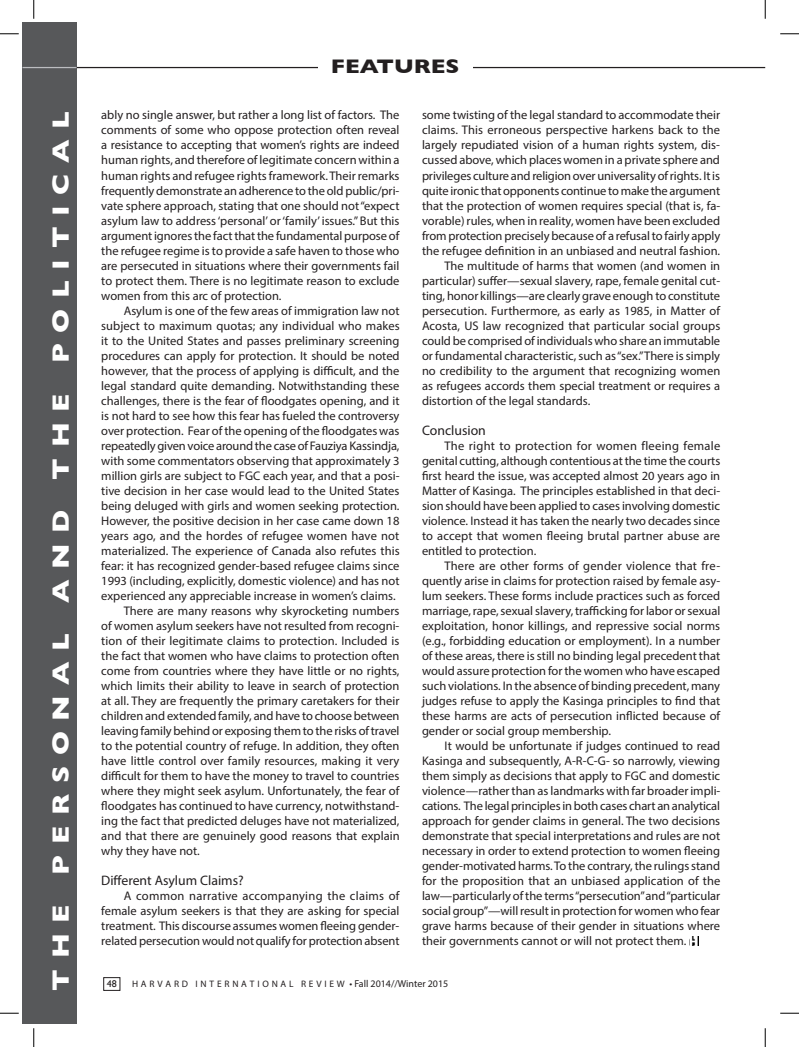
<style>
.page{position:relative;width:799px;height:1047px;background:#fff}
.page>*{position:absolute;margin:0;border:0;box-sizing:border-box;transform-origin:0 0}
.t1{font:700 24px "Gill Sans";letter-spacing:.38em;color:#fff;scale:1.17 1}
.t2{font:700 20px "Gill Sans";color:#231f20;scale:1.14 1}
.t3{font:13.75px "Myriad Pro";color:#231f20}
.t4{font:12.5px/15px "Myriad Pro";color:#231f20;text-align:justify}
.t5{font:10px "Gill Sans";color:#231f20}
.t6{font:9.38px "Myriad Pro";letter-spacing:.3em;color:#231f20}
.s1{font-size:10px}
</style>
<div class="page">
<div style="left:23px;top:23px;width:54px;height:1001px;background:#57585a"></div>
<hr style="left:77px;top:67px;width:688px;height:1px;background:#231f20">
<hr style="left:23px;top:67px;width:54px;height:1px;background:#bcbdc0">
<div style="left:318px;top:59px;width:154px;height:19px;background:#fff"></div>
<svg style="left:689px;top:936px;width:9px;height:8px"></svg>
<div style="left:103px;top:977px;width:17px;height:13px;border:1px solid #231f20"></div>
<svg style="left:0;top:33px;width:19px;height:2px"></svg>
<svg style="left:780px;top:33px;width:19px;height:2px"></svg>
<svg style="left:0;top:1012px;width:19px;height:1px"></svg>
<svg style="left:780px;top:1012px;width:19px;height:1px"></svg>
<svg style="left:33px;top:0;width:2px;height:19px"></svg>
<svg style="left:33px;top:1028px;width:2px;height:18px"></svg>
<svg style="left:764px;top:0;width:2px;height:19px"></svg>
<svg style="left:764px;top:1028px;width:2px;height:18px"></svg>
<h2 class="t2" style="left:331px;top:50px;width:114px">FEATURES</h2>
<h1 class="t1" style="left:42px;top:990px;width:753px;rotate:-90deg">THE PERSONAL AND THE POLITICAL</h1>
<p class="t4" style="left:101px;top:107px;width:300px">ably no single answer, but rather a long list of factors. The comments of some who oppose protection often reveal a resistance to accepting that women’s rights are indeed human rights, and therefore of legitimate concern within a human rights and refugee rights framework. Their remarks frequently demonstrate an adherence to the old public/pri&shy;vate sphere approach, stating that one should not “expect asylum law to address ‘personal’ or ‘family’ issues.” But this argument ignores the fact that the fundamental purpose of the refugee regime is to provide a safe haven to those who are persecuted in situations where their governments fail to protect them. There is no legitimate reason to exclude women from this arc of protection.</p>
<p class="t4" style="left:422px;top:107px;width:300px">some twisting of the legal standard to accommodate their</p>
<p class="t4" style="left:422px;top:122px;width:300px">claims. This erroneous perspective harkens back to the</p>
<p class="t4" style="left:422px;top:137px;width:299px">largely repudiated vision of a human rights system, dis-</p>
<p class="t4" style="left:422px;top:152px;width:299px">cussed above, which places women in a private sphere and</p>
<p class="t4" style="left:422px;top:167px;width:299px">privileges culture and religion over universality of rights. It is</p>
<p class="t4" style="left:422px;top:182px;width:300px">quite ironic that opponents continue to make the argument</p>
<p class="t4" style="left:422px;top:197px;width:300px">that the protection of women requires special (that is, fa-</p>
<p class="t4" style="left:422px;top:212px;width:300px">vorable) rules, when in reality, women have been excluded</p>
<p class="t4" style="left:422px;top:227px;width:300px">from protection precisely because of a refusal to fairly apply</p>
<p class="t4" style="left:422px;top:242px;width:300px">the refugee definition in an unbiased and neutral fashion.</p>
<p class="t4" style="left:444px;top:257px;width:277px">The multitude of harms that women (and women in</p>
<p class="t4" style="left:422px;top:272px;width:300px">particular) suffer—sexual slavery, rape, female genital cut-</p>
<p class="t4" style="left:422px;top:287px;width:300px">ting, honor killings—are clearly grave enough to constitute</p>
<p class="t4" style="left:422px;top:302px;width:300px">persecution. Furthermore, as early as 1985, in Matter of</p>
<p class="t4" style="left:422px;top:317px;width:300px">Acosta, US law recognized that particular social groups</p>
<p class="t4" style="left:422px;top:332px;width:300px">could be comprised of individuals who share an immutable</p>
<p class="t4" style="left:422px;top:347px;width:300px">or fundamental characteristic, such as “sex.” There is simply</p>
<p class="t4" style="left:422px;top:362px;width:300px">no credibility to the argument that recognizing women</p>
<p class="t4" style="left:422px;top:377px;width:300px">as refugees accords them special treatment or requires a</p>
<p class="t4" style="left:422px;top:392px;width:170px">distortion of the legal standards.</p>
<p class="t3" style="left:422px;top:421px;width:65px">Conclusion</p>
<p class="t4" style="left:422px;top:437px;width:300px;text-indent:22px">The right to protection for women fleeing female genital cutting, although contentious at the time the courts first heard the issue, was accepted almost 20 years ago in Matter of Kasinga. The principles established in that deci&shy;sion should have been applied to cases involving domestic violence. Instead it has taken the nearly two decades since to accept that women fleeing brutal partner abuse are entitled to protection.</p>
<p class="t4" style="left:422px;top:557px;width:300px;text-indent:22px">There are other forms of gender violence that fre&shy;quently arise in claims for protection raised by female asy&shy;lum seekers. These forms include practices such as forced marriage, rape, sexual slavery, trafficking for labor or sexual exploitation, honor killings, and repressive social norms (e.g., forbidding education or employment). In a number of these areas, there is still no binding legal precedent that would assure protection for the women who have escaped such violations. In the absence of binding precedent, many judges refuse to apply the Kasinga principles to find that these harms are acts of persecution inflicted because of gender or social group membership.</p>
<p class="t4" style="left:422px;top:737px;width:300px;text-indent:22px">It would be unfortunate if judges continued to read Kasinga and subsequently, A-R-C-G- so narrowly, viewing them simply as decisions that apply to FGC and domestic violence—rather than as landmarks with far broader impli&shy;cations. The legal principles in both cases chart an analytical approach for gender claims in general. The two decisions demonstrate that special interpretations and rules are not necessary in order to extend protection to women fleeing gender-motivated harms. To the contrary, the rulings stand for the proposition that an unbiased application of the law—particularly of the terms “persecution” and “particular social group”—will result in protection for women who fear grave harms because of their gender in situations where their governments cannot or will not protect them.</p>
<p class="t4" style="left:124px;top:302px;width:277px">Asylum is one of the few areas of immigration law not</p>
<p class="t4" style="left:101px;top:317px;width:300px">subject to maximum quotas; any individual who makes</p>
<p class="t4" style="left:101px;top:332px;width:300px">it to the United States and passes preliminary screening</p>
<p class="t4" style="left:101px;top:347px;width:300px">procedures can apply for protection. It should be noted</p>
<p class="t4" style="left:101px;top:362px;width:300px">however, that the process of applying is difficult, and the</p>
<p class="t4" style="left:101px;top:377px;width:300px">legal standard quite demanding. Notwithstanding these</p>
<p class="t4" style="left:101px;top:392px;width:300px">challenges, there is the fear of floodgates opening, and it</p>
<p class="t4" style="left:101px;top:407px;width:300px">is not hard to see how this fear has fueled the controversy</p>
<p class="t4" style="left:101px;top:422px;width:300px">over protection. Fear of the opening of the floodgates was</p>
<p class="t4" style="left:101px;top:437px;width:300px">repeatedly given voice around the case of Fauziya Kassindja,</p>
<p class="t4" style="left:101px;top:452px;width:300px">with some commentators observing that approximately 3</p>
<p class="t4" style="left:101px;top:467px;width:300px">million girls are subject to FGC each year, and that a posi-</p>
<p class="t4" style="left:101px;top:482px;width:300px">tive decision in her case would lead to the United States</p>
<p class="t4" style="left:101px;top:497px;width:300px">being deluged with girls and women seeking protection.</p>
<p class="t4" style="left:101px;top:512px;width:300px">However, the positive decision in her case came down 18</p>
<p class="t4" style="left:101px;top:527px;width:299px">years ago, and the hordes of refugee women have not</p>
<p class="t4" style="left:101px;top:542px;width:300px">materialized. The experience of Canada also refutes this</p>
<p class="t4" style="left:101px;top:557px;width:300px">fear: it has recognized gender-based refugee claims since</p>
<p class="t4" style="left:101px;top:572px;width:300px">1993 (including, explicitly, domestic violence) and has not</p>
<p class="t4" style="left:101px;top:587px;width:296px">experienced any appreciable increase in women’s claims.</p>
<p class="t4" style="left:124px;top:602px;width:277px">There are many reasons why skyrocketing numbers</p>
<p class="t4" style="left:101px;top:617px;width:300px">of women asylum seekers have not resulted from recogni-</p>
<p class="t4" style="left:101px;top:632px;width:300px">tion of their legitimate claims to protection. Included is</p>
<p class="t4" style="left:101px;top:647px;width:300px">the fact that women who have claims to protection often</p>
<p class="t4" style="left:101px;top:662px;width:300px">come from countries where they have little or no rights,</p>
<p class="t4" style="left:101px;top:677px;width:300px">which limits their ability to leave in search of protection</p>
<p class="t4" style="left:101px;top:692px;width:300px">at all. They are frequently the primary caretakers for their</p>
<p class="t4" style="left:101px;top:707px;width:300px">children and extended family, and have to choose between</p>
<p class="t4" style="left:101px;top:722px;width:300px">leaving family behind or exposing them to the risks of travel</p>
<p class="t4" style="left:101px;top:737px;width:300px">to the potential country of refuge. In addition, they often</p>
<p class="t4" style="left:101px;top:752px;width:300px">have little control over family resources, making it very</p>
<p class="t4" style="left:101px;top:767px;width:300px">difficult for them to have the money to travel to countries</p>
<p class="t4" style="left:101px;top:782px;width:300px">where they might seek asylum. Unfortunately, the fear of</p>
<p class="t4" style="left:101px;top:797px;width:300px">floodgates has continued to have currency, notwithstand-</p>
<p class="t4" style="left:101px;top:812px;width:300px">ing the fact that predicted deluges have not materialized,</p>
<p class="t4" style="left:101px;top:827px;width:300px">and that there are genuinely good reasons that explain</p>
<p class="t4" style="left:101px;top:842px;width:100px">why they have not.</p>
<p class="t3" style="left:101px;top:871px;width:144px">Different Asylum Claims?</p>
<p class="t4" style="left:101px;top:887px;width:300px;text-indent:22px">A common narrative accompanying the claims of female asylum seekers is that they are asking for special treatment. This discourse assumes women fleeing gender&shy;related persecution would not qualify for protection absent</p>
<p class="t5" style="left:107px;top:977px;width:11px">48</p>
<p class="t6" style="left:132px;top:977px;width:318px">HARVARD INTERNATIONAL REVIEW <span class="s1">• Fall 2014//Winter 2015</span></p>
</div>
